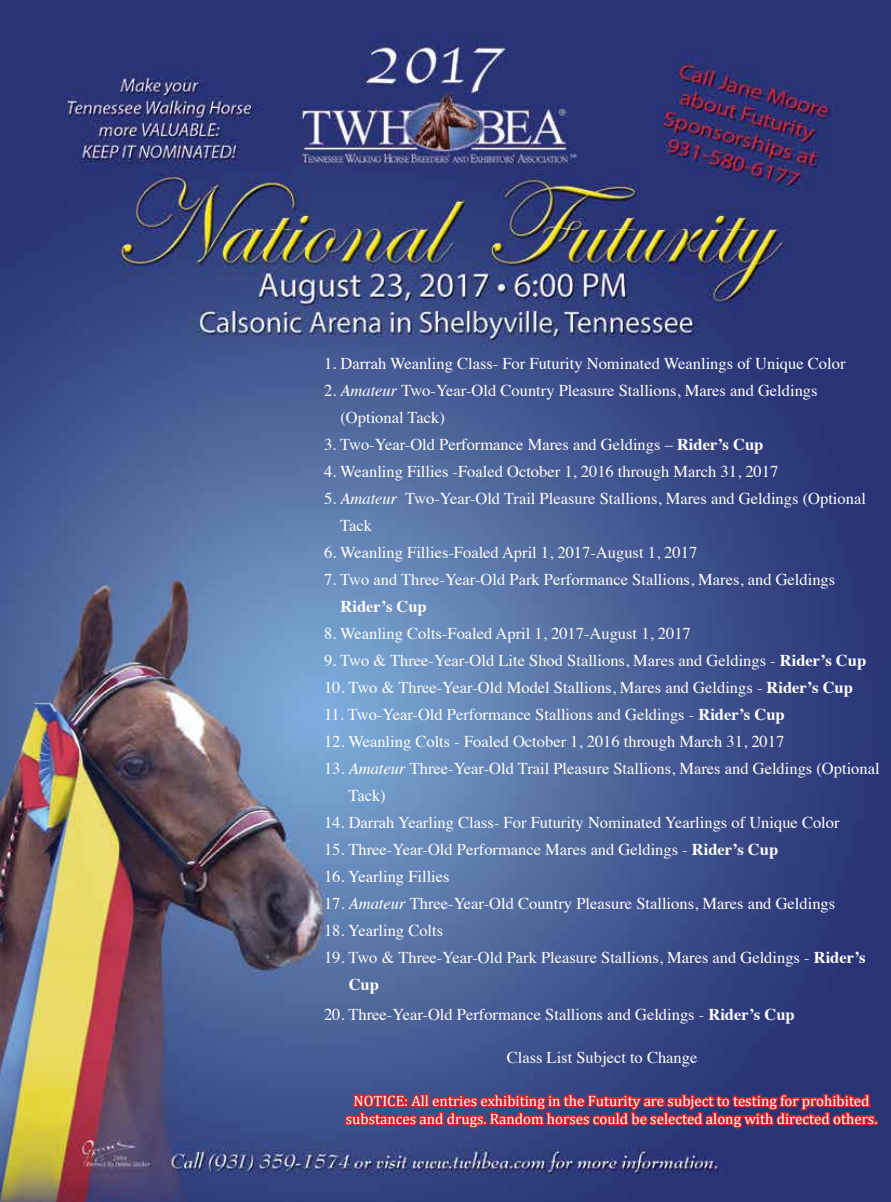
<style>
.page{position:relative;width:891px;height:1202px;background:#fff}
.page>*{position:absolute;margin:0;border:0;box-sizing:border-box;transform-origin:0 0}
.t1{font:16.5px/27px "Times";color:#fff}
.t2{font:700 16.5px "Times";color:#fff}
.t3{font:15px/18px "Cambria";color:#fff;text-align:center}
.s1{font-style:italic}
.s2{font-weight:700}
</style>
<div class="page">
<img style="left:0;top:0;width:891px;height:1202px">
<svg style="left:343px;top:1091px;width:535px;height:41px;background:#803155"></svg>
<p class="t1" style="left:324px;top:348px;width:523px">1. Darrah Weanling Class- For Futurity Nominated Weanlings of Unique Color</p>
<p class="t1" style="left:340px;top:375px;width:479px;text-indent:-16px">2. <span class="s1">Amateur</span> Two-Year-Old Country Pleasure Stallions, Mares and Geldings (Optional Tack)</p>
<p class="t1" style="left:324px;top:429px;width:441px">3. Two-Year-Old Performance Mares and Geldings – <span class="s2">Rider’s Cup</span></p>
<p class="t1" style="left:324px;top:456px;width:456px">4. Weanling Fillies -Foaled October 1, 2016 through March 31, 2017</p>
<p class="t1" style="left:340px;top:483px;width:527px;text-indent:-16px">5. <span class="s1">Amateur</span> Two-Year-Old Trail Pleasure Stallions, Mares and Geldings (Optional<br>Tack</p>
<p class="t1" style="left:324px;top:537px;width:375px">6. Weanling Fillies-Foaled April 1, 2017-August 1, 2017</p>
<p class="t1" style="left:324px;top:564px;width:513px">7. Two and Three-Year-Old Park Performance Stallions, Mares, and Geldings</p>
<p class="t2" style="left:340px;top:590px;width:88px">Rider’s Cup</p>
<p class="t1" style="left:324px;top:618px;width:368px">8. Weanling Colts-Foaled April 1, 2017-August 1, 2017</p>
<p class="t1" style="left:324px;top:645px;width:544px">9. Two &amp; Three-Year-Old Lite Shod Stallions, Mares and Geldings - <span class="s2">Rider’s Cup</span></p>
<p class="t1" style="left:324px;top:672px;width:530px">10. Two &amp; Three-Year-Old Model Stallions, Mares and Geldings - <span class="s2">Rider’s Cup</span></p>
<p class="t1" style="left:324px;top:699px;width:462px">11. Two-Year-Old Performance Stallions and Geldings - <span class="s2">Rider’s Cup</span></p>
<p class="t1" style="left:324px;top:726px;width:462px">12. Weanling Colts - Foaled October 1, 2016 through March 31, 2017</p>
<p class="t1" style="left:348px;top:753px;width:533px;text-indent:-24px">13. <span class="s1">Amateur</span> Three-Year-Old Trail Pleasure Stallions, Mares and Geldings (Optional<br>Tack)</p>
<p class="t1" style="left:324px;top:807px;width:517px">14. Darrah Yearling Class- For Futurity Nominated Yearlings of Unique Color</p>
<p class="t1" style="left:324px;top:834px;width:456px">15. Three-Year-Old Performance Mares and Geldings - <span class="s2">Rider’s Cup</span></p>
<p class="t1" style="left:324px;top:861px;width:127px">16. Yearling Fillies</p>
<p class="t1" style="left:324px;top:888px;width:513px">17. <span class="s1">Amateur</span> Three-Year-Old Country Pleasure Stallions, Mares and Geldings</p>
<p class="t1" style="left:324px;top:915px;width:121px">18. Yearling Colts</p>
<p class="t1" style="left:349px;top:942px;width:518px;text-indent:-25px">19. Two &amp; Three-Year-Old Park Pleasure Stallions, Mares and Geldings - <span class="s2">Rider’s<br>Cup</span></p>
<p class="t1" style="left:324px;top:999px;width:472px">20. Three-Year-Old Performance Stallions and Geldings - <span class="s2">Rider’s Cup</span></p>
<p class="t1" style="left:507px;top:1042px;width:192px">Class List Subject to Change</p>
<p class="t3" style="left:346px;top:1091px;width:533px">NOTICE: All entries exhibiting in the Futurity are subject to testing for prohibited substances and drugs. Random horses could be selected along with directed others.</p>
</div>
